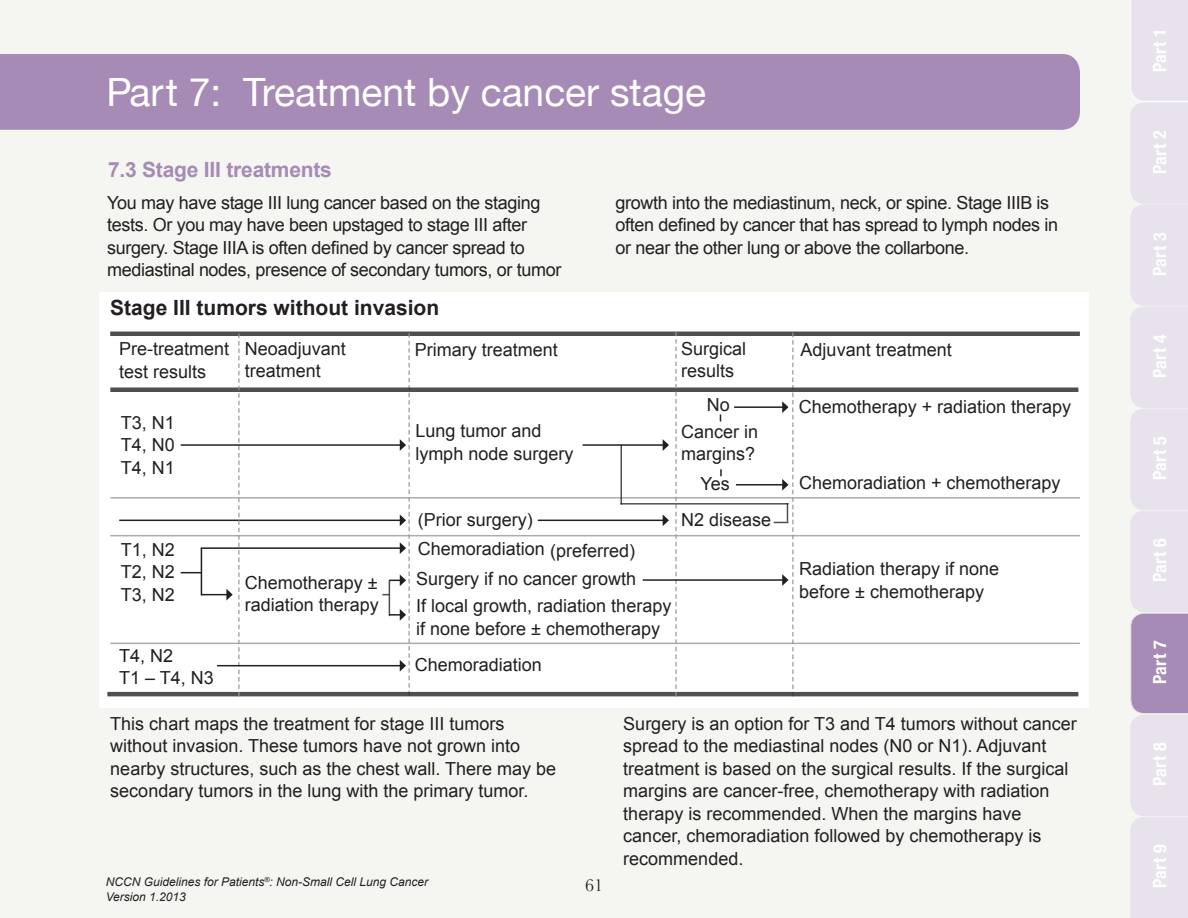
<style>
.page{position:relative;width:1188px;height:918px;background:#f5f5f1}
.page>*{position:absolute;margin:0;border:0;box-sizing:border-box;transform-origin:0 0}
.t1{font:39px "Helvetica Neue";color:#fff}
.t2{font:700 21px "Arial";color:#231f20}
.t3{font:700 21px "Arial";letter-spacing:-.01em;color:#a58bb5}
.t4{font:18px/22.5px "Arial";color:#231f20}
.t5{font:18px/22.5px "Arial";letter-spacing:-.02em;color:#231f20}
.t6{font:700 condensed 18px "Helvetica Neue";letter-spacing:.01em;color:#fff}
.t7{font:18px "Baskerville";color:#231f20}
.t8{font:italic 12px "Arial";color:#231f20}
</style>
<div class="page">
<div style="left:0;top:54px;width:1080px;height:76px;background:#a58bb5"></div>
<svg style="left:1130px;top:0;width:58px;height:918px;background:#e1d9e6"></svg>
<div style="left:99px;top:292px;width:990px;height:416px;background:#fff"></div>
<hr style="left:110px;top:332px;width:970px;height:4px;background:#514e4f">
<hr style="left:110px;top:388px;width:968px;height:4px;background:#514e4f">
<hr style="left:107px;top:692px;width:971px;height:4px;background:#514e4f">
<hr style="left:110px;top:497px;width:970px;height:2px;background:#939598">
<hr style="left:119px;top:520px;width:281px;height:1px;background:#231f20">
<hr style="left:201px;top:547px;width:199px;height:2px;background:#231f20">
<svg style="left:181px;top:334px;width:59px;height:362px"></svg>
<hr style="left:217px;top:665px;width:183px;height:1px;background:#231f20">
<svg style="left:675px;top:332px;width:2px;height:364px"></svg>
<hr style="left:734px;top:406px;width:49px;height:2px;background:#231f20">
<svg style="left:720px;top:469px;width:2px;height:7px"></svg>
<hr style="left:736px;top:484px;width:47px;height:2px;background:#231f20">
<hr style="left:181px;top:444px;width:219px;height:2px;background:#231f20">
<hr style="left:583px;top:444px;width:80px;height:2px;background:#231f20">
<svg style="left:663px;top:439px;width:6px;height:12px"></svg>
<hr style="left:643px;top:579px;width:140px;height:2px;background:#231f20">
<hr style="left:110px;top:643px;width:970px;height:1px;background:#939598">
<svg style="left:382px;top:333px;width:28px;height:362px"></svg>
<hr style="left:620px;top:445px;width:2px;height:60px;background:#231f20">
<hr style="left:538px;top:520px;width:125px;height:1px;background:#231f20">
<svg style="left:663px;top:515px;width:6px;height:11px"></svg>
<hr style="left:110px;top:535px;width:970px;height:1px;background:#939598">
<hr style="left:620px;top:503px;width:169px;height:2px;background:#231f20">
<svg style="left:774px;top:333px;width:20px;height:363px"></svg>
<h1 class="t1" style="left:106px;top:59px;width:601px">Part 7: Treatment by cancer stage</h1>
<p class="t3" style="left:108px;top:156px;width:225px">7.3 Stage III treatments</p>
<p class="t5" style="left:107px;top:191px;width:456px">You may have stage III lung cancer based on the staging tests. Or you may have been upstaged to stage III after surgery. Stage IIIA is often defined by cancer spread to mediastinal nodes, presence of secondary tumors, or tumor</p>
<p class="t5" style="left:616px;top:191px;width:444px">growth into the mediastinum, neck, or spine. Stage IIIB is often defined by cancer that has spread to lymph nodes in or near the other lung or above the collarbone.</p>
<p class="t2" style="left:110px;top:294px;width:331px">Stage III tumors without invasion</p>
<p class="t4" style="left:245px;top:337px;width:103px">Neoadjuvant treatment</p>
<p class="t4" style="left:119px;top:338px;width:112px">Pre-treatment</p>
<p class="t4" style="left:415px;top:338px;width:145px">Primary treatment</p>
<p class="t4" style="left:119px;top:360px;width:89px">test results</p>
<p class="t4" style="left:121px;top:412px;width:56px;text-align:justify">T3, N1<br>T4, N0<br>T4, N1</p>
<p class="t4" style="left:415px;top:420px;width:160px">Lung tumor and lymph node surgery</p>
<p class="t4" style="left:681px;top:337px;width:67px">Surgical results</p>
<p class="t4" style="left:707px;top:393px;width:25px">No</p>
<p class="t4" style="left:681px;top:421px;width:79px">Cancer in margins?</p>
<p class="t4" style="left:700px;top:473px;width:31px">Yes</p>
<p class="t4" style="left:121px;top:538px;width:56px;text-align:justify">T1, N2<br>T2, N2<br>T3, N2</p>
<p class="t4" style="left:119px;top:644px;width:96px">T4, N2<br>T1 – T4, N3</p>
<p class="t4" style="left:245px;top:571px;width:136px">Chemotherapy ± radiation therapy</p>
<p class="t4" style="left:418px;top:509px;width:117px">(Prior surgery)</p>
<p class="t4" style="left:681px;top:509px;width:92px">N2 disease</p>
<p class="t4" style="left:418px;top:538px;width:219px">Chemoradiation (preferred)</p>
<p class="t4" style="left:416px;top:568px;width:222px">Surgery if no cancer growth</p>
<p class="t4" style="left:416px;top:595px;width:257px">If local growth, radiation therapy if none before ± chemotherapy</p>
<p class="t4" style="left:415px;top:654px;width:129px">Chemoradiation</p>
<p class="t4" style="left:801px;top:338px;width:153px">Adjuvant treatment</p>
<p class="t4" style="left:799px;top:396px;width:274px">Chemotherapy + radiation therapy</p>
<p class="t4" style="left:799px;top:472px;width:263px">Chemoradiation + chemotherapy</p>
<p class="t4" style="left:799px;top:558px;width:202px">Radiation therapy if none before ± chemotherapy</p>
<p class="t4" style="left:110px;top:712px;width:447px">This chart maps the treatment for stage III tumors without invasion. These tumors have not grown into nearby structures, such as the chest wall. There may be secondary tumors in the lung with the primary tumor.</p>
<p class="t4" style="left:623px;top:712px;width:455px">Surgery is an option for T3 and T4 tumors without cancer spread to the mediastinal nodes (N0 or N1). Adjuvant treatment is based on the surgical results. If the surgical margins are cancer-free, chemotherapy with radiation therapy is recommended. When the margins have cancer, chemoradiation followed by chemotherapy is recommended.</p>
<p class="t8" style="left:106px;top:874px;width:324px">NCCN Guidelines for Patients<sup>®</sup>: Non-Small Cell Lung Cancer</p>
<p class="t7" style="left:585px;top:874px;width:19px">61</p>
<p class="t8" style="left:106px;top:889px;width:82px">Version 1.2013</p>
<p class="t6" style="left:1145px;top:72px;width:45px;rotate:-90deg">Part 1</p>
<p class="t6" style="left:1145px;top:174px;width:45px;rotate:-90deg">Part 2</p>
<p class="t6" style="left:1145px;top:276px;width:45px;rotate:-90deg">Part 3</p>
<p class="t6" style="left:1145px;top:378px;width:45px;rotate:-90deg">Part 4</p>
<p class="t6" style="left:1145px;top:480px;width:45px;rotate:-90deg">Part 5</p>
<p class="t6" style="left:1145px;top:582px;width:45px;rotate:-90deg">Part 6</p>
<p class="t6" style="left:1145px;top:684px;width:45px;rotate:-90deg">Part 7</p>
<p class="t6" style="left:1145px;top:786px;width:45px;rotate:-90deg">Part 8</p>
<p class="t6" style="left:1145px;top:888px;width:45px;rotate:-90deg">Part 9</p>
</div>
